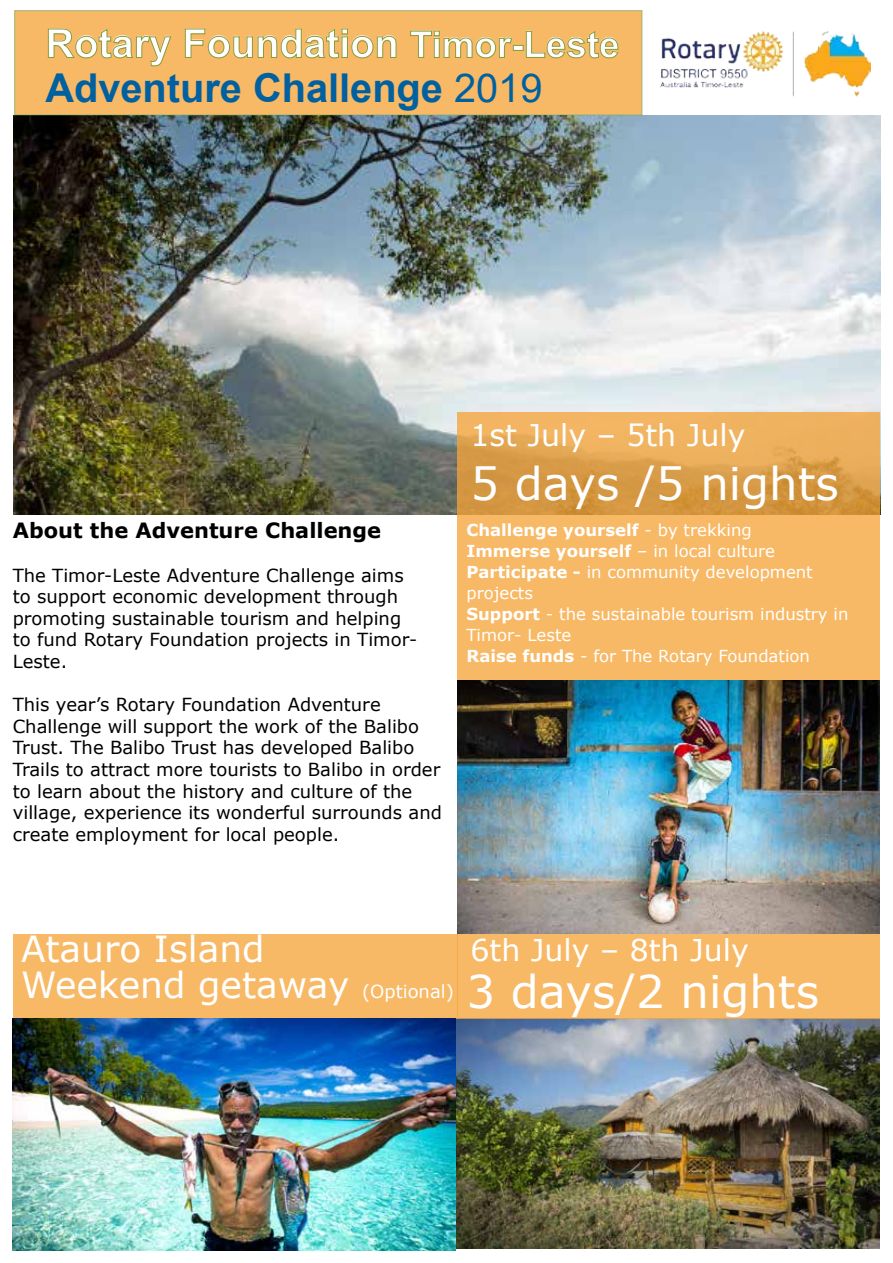
<style>
.page{position:relative;width:893px;height:1263px;background:#fff}
.page>*{position:absolute;margin:0;border:0;box-sizing:border-box;transform-origin:0 0}
.t1{font:45px "Verdana";color:#fff}
.t2{font:700 39.75px/45px "Arial";color:#0060a0}
.t3{font:36px/36px "Verdana";color:#fff}
.t4{font:30px "Verdana";color:#fff}
.t5{font:700 21px "Verdana";color:#000}
.t6{font:18px/21.6px "Verdana";color:#000}
.t7{font:16.5px/21px "Verdana";color:#fff}
.s1{color:#fff}
.s2{font-size:36.75px;color:#fff}
.s3{font-weight:400}
.s4{font-weight:700}
.s5{font-size:18px}
</style>
<div class="page">
<img style="left:455px;top:1019px;width:424px;height:230px">
<img style="left:13px;top:115px;width:868px;height:399px">
<svg style="left:457px;top:413px;width:423px;height:606px;background:#f0b25f"></svg>
<div style="left:13px;top:934px;width:444px;height:84px;background:#f8b966"></div>
<img style="left:13px;top:1018px;width:442px;height:232px">
<img style="left:457px;top:680px;width:422px;height:253px">
<img style="left:660px;top:31px;width:210px;height:66px">
<div style="left:15px;top:11px;width:627px;height:104px;background:#f8b966;border:1px solid #899c3b"></div>
<svg style="left:48px;top:29px;width:123px;height:37px"></svg>
<svg style="left:185px;top:29px;width:211px;height:29px"></svg>
<svg style="left:410px;top:31px;width:102px;height:27px"></svg>
<div style="left:513px;top:45px;width:10px;height:6px;border:1px solid #899c3b"></div>
<svg style="left:526px;top:31px;width:92px;height:27px"></svg>
<h2 class="t2" style="left:45px;top:21px;width:576px"><span class="s1">Rotary Foundation</span> <span class="s2">Timor-Leste<br></span>Adventure Challenge <span class="s3">2019</span></h2>
<p class="t5" style="left:13px;top:516px;width:370px">About the Adventure Challenge</p>
<p class="t6" style="left:13px;top:564px;width:406px">The Timor-Leste Adventure Challenge aims to support economic development through promoting sustainable tourism and helping to fund Rotary Foundation projects in Timor-Leste.</p>
<p class="t6" style="left:13px;top:694px;width:431px">This year’s Rotary Foundation Adventure Challenge will support the work of the Balibo Trust. The Balibo Trust has developed Balibo Trails to attract more tourists to Balibo in order to learn about the history and culture of the village, experience its wonderful surrounds and create employment for local people.</p>
<h3 class="t4" style="left:470px;top:415px;width:276px">1st July – 5th July</h3>
<h1 class="t1" style="left:470px;top:453px;width:370px">5 days /5 nights</h1>
<p class="t7" style="left:466px;top:519px;width:384px"><span class="s4">Challenge yourself</span> - by trekking<br><span class="s4">Immerse yourself</span> – in local culture<br><span class="s4">Participate -</span> in community development projects<br><span class="s4">Support</span> - the sustainable tourism industry in<br>Timor- Leste<br><span class="s4">Raise funds</span> - for The Rotary Foundation</p>
<h3 class="t3" style="left:21px;top:931px;width:434px">Atauro Island<br>Weekend getaway <span class="s5">(Optional)</span></h3>
<h3 class="t4" style="left:470px;top:929px;width:280px">6th July – 8th July</h3>
<h1 class="t1" style="left:466px;top:961px;width:354px">3 days/2 nights</h1>
</div>
